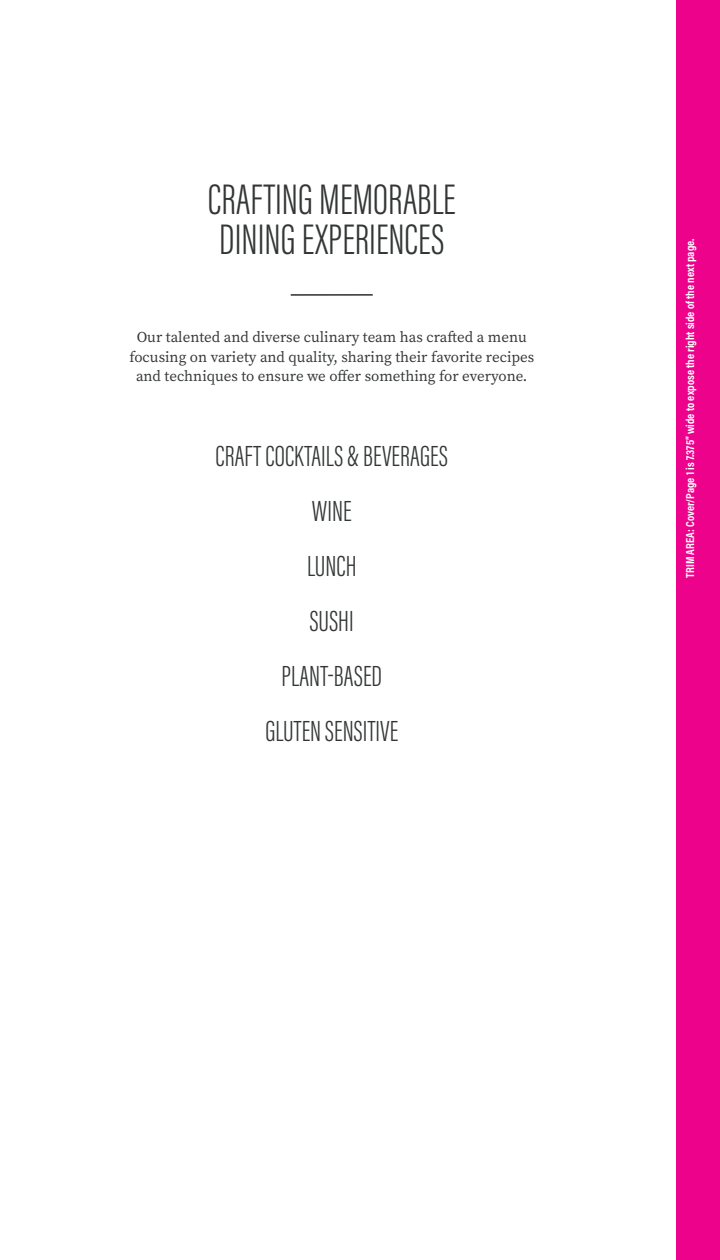
<style>
.page{position:relative;width:720px;height:1260px;background:#fff}
.page>*{position:absolute;margin:0;border:0;box-sizing:border-box;transform-origin:0 0}
.t1{font:44px "Acumin Variable Concept";color:#343636}
.t2{font:30px "Acumin Variable Concept";color:#343636}
.t3{font:15px "Source Serif Variable";color:#343636}
.t4{font:700 11.75px "Acumin Pro Cond";color:#fff}
</style>
<div class="page">
<div style="left:677px;top:0;width:43px;height:1260px;background:#ed028c"></div>
<hr style="left:291px;top:294px;width:82px;height:2px;background:#343636">
<p class="t1" style="left:208px;top:169px;width:249px">CRAFTING MEMORABLE</p>
<p class="t1" style="left:219px;top:209px;width:227px">DINING EXPERIENCES</p>
<p class="t3" style="left:137px;top:327px;width:392px">Our talented and diverse culinary team has crafted a menu</p>
<p class="t3" style="left:129px;top:347px;width:406px">focusing on variety and quality, sharing their favorite recipes</p>
<p class="t3" style="left:136px;top:366px;width:393px">and techniques to ensure we offer something for everyone.</p>
<p class="t2" style="left:216px;top:435px;width:234px">CRAFT COCKTAILS &amp; BEVERAGES</p>
<p class="t2" style="left:312px;top:490px;width:41px">WINE</p>
<p class="t2" style="left:307px;top:545px;width:51px">LUNCH</p>
<p class="t2" style="left:310px;top:600px;width:45px">SUSHI</p>
<p class="t2" style="left:281px;top:655px;width:102px">PLANT-BASED</p>
<p class="t2" style="left:265px;top:710px;width:134px">GLUTEN SENSITIVE</p>
<p class="t4" style="left:682px;top:578px;width:341px;rotate:-90deg">TRIM AREA: Cover/Page 1 is 7.375” wide to expose the right side of the next page.</p>
</div>
